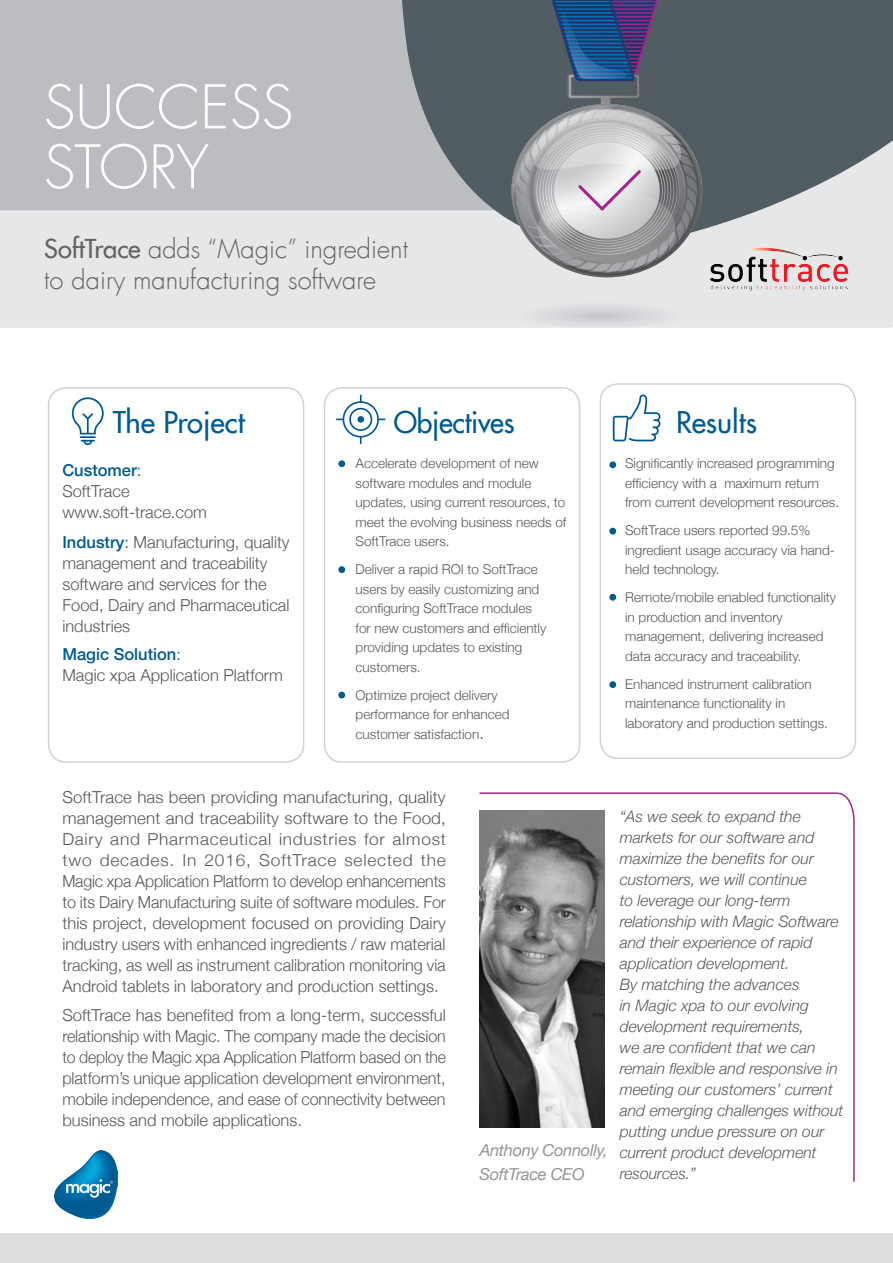
<style>
.page{position:relative;width:893px;height:1263px;background:#fff}
.page>*{position:absolute;margin:0;border:0;box-sizing:border-box;transform-origin:0 0}
.t1{font:300 58.5px/60px "Futura Com";color:#fff}
.t2{font:500 29.25px "Futura Com";letter-spacing:-.01em;color:#005a92}
.t3{font:500 29.25px "Futura Com";letter-spacing:-.01em;color:#005a92;scale:.96 1}
.t4{font:300 25.5px/32px "Futura Com";color:#636366}
.t5{font:300 16.5px/21px "Helvetica Neue";color:#57585a}
.t6{font:300 16.5px/21px "Helvetica Neue";color:#57585a;scale:1.05 1}
.t7{font:italic 16.5px/24.2px "Helvetica Neue";letter-spacing:-.02em;color:#939598}
.t8{font:300 16.5px "Helvetica Neue";letter-spacing:.045em;color:#57585a;scale:1.05 1}
.t9{font:300 16.5px "Helvetica Neue";letter-spacing:.04em;color:#57585a;scale:1.05 1}
.t10{font:italic 300 15.75px/21px "Helvetica Neue";color:#57585a}
.t11{font:300 13.5px/19.5px "Helvetica Neue";color:#57585a}
.s1{font-weight:500}
.s2{font-weight:500;color:#005a92}
.s3{color:#005a92}
</style>
<div class="page">
<div style="left:600px;top:383px;width:256px;height:376px;border:2px solid #d1d2d4;border-radius:18px"></div>
<div style="left:0;top:1234px;width:893px;height:29px;background:#dcdddf"></div>
<div style="left:48px;top:387px;width:256px;height:376px;border:2px solid #d1d2d4;border-radius:18px"></div>
<div style="left:324px;top:387px;width:256px;height:376px;border:2px solid #d1d2d4;border-radius:18px"></div>
<div style="left:0;top:210px;width:893px;height:118px;background:#e6e7e9"></div>
<div style="left:0;top:0;width:399px;height:210px;background:#bcbdc0"></div>
<svg style="left:399px;top:0;width:494px;height:248px;fill:#515c63"></svg>
<svg style="left:72px;top:397px;width:32px;height:48px"></svg>
<svg style="left:336px;top:395px;width:49px;height:49px"></svg>
<svg style="left:613px;top:395px;width:47px;height:46px"></svg>
<div style="left:338px;top:460px;width:7px;height:7px;background:#005a92;border-radius:50%"></div>
<div style="left:609px;top:461px;width:7px;height:7px;background:#005a92;border-radius:50%"></div>
<div style="left:609px;top:528px;width:7px;height:6px;background:#005a92;border-radius:50%"></div>
<div style="left:609px;top:594px;width:7px;height:7px;background:#005a92;border-radius:50%"></div>
<div style="left:338px;top:566px;width:7px;height:7px;background:#005a92;border-radius:50%"></div>
<div style="left:338px;top:692px;width:7px;height:6px;background:#005a92;border-radius:50%"></div>
<svg style="left:517px;top:302px;width:166px;height:27px;fill:#dcdddf"></svg>
<svg style="left:511px;top:0;width:191px;height:277px"></svg>
<img style="left:54px;top:1151px;width:64px;height:68px">
<div style="left:609px;top:681px;width:7px;height:7px;background:#005a92;border-radius:50%"></div>
<img style="left:705px;top:246px;width:149px;height:46px">
<svg style="left:479px;top:792px;width:376px;height:390px"></svg>
<img style="left:479px;top:810px;width:126px;height:318px">
<p class="t1" style="left:44px;top:77px;width:251px">SUCCESS<br>STORY</p>
<p class="t4" style="left:44px;top:232px;width:365px"><span class="s1">SoftTrace</span> adds “Magic” ingredient to dairy manufacturing software</p>
<p class="t2" style="left:113px;top:400px;width:133px">The Project</p>
<p class="t5" style="left:62px;top:458px;width:146px"><span class="s2">Customer</span><span class="s3">:<br></span>SoftTrace www.soft-trace.com</p>
<p class="t5" style="left:62px;top:530px;width:229px"><span class="s2">Industry</span><span class="s3">:</span> Manufacturing, quality management and traceability software and services for the<br>Food, Dairy and Pharmaceutical industries</p>
<p class="t5" style="left:62px;top:642px;width:222px"><span class="s2">Magic Solution</span><span class="s3">:<br></span>Magic xpa Application Platform</p>
<p class="t3" style="left:394px;top:400px;width:127px">Objectives</p>
<p class="t11" style="left:356px;top:452px;width:212px">Accelerate development of new software modules and module updates, using current resources to, meet the evolving business needs of<br>SoftTrace users.</p>
<p class="t11" style="left:356px;top:558px;width:192px">Deliver a rapid ROI to SoftTrace users by easily customizing and configuring SoftTrace modules for new customers and efficiently providing updates to existing customers.</p>
<p class="t11" style="left:356px;top:684px;width:156px">Optimize project delivery performance for enhanced</p>
<p class="t5" style="left:479px;top:721px;width:6px">.</p>
<p class="t11" style="left:356px;top:723px;width:125px">customer satisfaction</p>
<p class="t2" style="left:676px;top:400px;width:82px">Results</p>
<p class="t11" style="left:724px;top:452px;width:112px;text-indent:-99px">Significantly increased programming maximum return</p>
<p class="t11" style="left:625px;top:472px;width:216px">efficiency with a<br>from current development resources.</p>
<p class="t11" style="left:625px;top:519px;width:187px">SoftTrace users reported 99.5%</p>
<p class="t11" style="left:625px;top:558px;width:96px">held technology.</p>
<p class="t11" style="left:625px;top:539px;width:211px">ingredient usage accuracy via hand-</p>
<p class="t11" style="left:625px;top:586px;width:213px">Remote/mobile enabled functionality in production and inventory management, delivering increased data accuracy and traceability.</p>
<p class="t11" style="left:625px;top:673px;width:204px">Enhanced instrument calibration maintenance functionality in laboratory and production settings.</p>
<p class="t5" style="left:62px;top:785px;width:385px;text-align:right">SoftTrace has been providing manufacturing, quality management and traceability software to the Food, almost</p>
<p class="t6" style="left:62px;top:827px;width:40px">Dairy</p>
<p class="t6" style="left:110px;top:827px;width:30px">and</p>
<p class="t9" style="left:148px;top:825px;width:120px">Pharmaceutical</p>
<p class="t9" style="left:279px;top:825px;width:75px">industries</p>
<p class="t6" style="left:364px;top:827px;width:21px">for</p>
<p class="t8" style="left:259px;top:846px;width:75px">SoftTrace</p>
<p class="t8" style="left:100px;top:846px;width:73px">decades.</p>
<p class="t6" style="left:182px;top:848px;width:15px">In</p>
<p class="t8" style="left:344px;top:846px;width:67px">selected</p>
<p class="t6" style="left:421px;top:848px;width:25px">the</p>
<p class="t6" style="left:205px;top:848px;width:46px">2016,</p>
<p class="t6" style="left:62px;top:848px;width:367px">two<br>Magic xpa Application Platform to develop enhancements to its Dairy Manufacturing suite of software modules. For this project, development focused on providing Dairy industry users with enhanced ingredients / raw material tracking, as well as instrument calibration monitoring via Android tablets in laboratory and production settings.</p>
<p class="t5" style="left:62px;top:1003px;width:385px;text-align:justify">SoftTrace has benefited from a long-term, successful relationship with Magic. The company made the decision to deploy the Magic xpa Application Platform based on the platform s’ unique application development environment, mobile independence, and ease of connectivity between business and mobile applications.</p>
<p class="t7" style="left:479px;top:1139px;width:130px">Anthony Connolly,<br>SoftTrace CEO</p>
<p class="t10" style="left:620px;top:805px;width:225px">“As we seek to expand the markets for our software and maximize the benefits for our customers, we will continue<br>to leverage our long-term relationship with Magic Software and their experience of rapid application development.<br>By matching the advances<br>in Magic xpa to our evolving development requirements,<br>we are confident that we can remain flexible and responsive in meeting our customers’ current and emerging challenges without putting undue pressure on our current product development resources “.</p>
</div>
